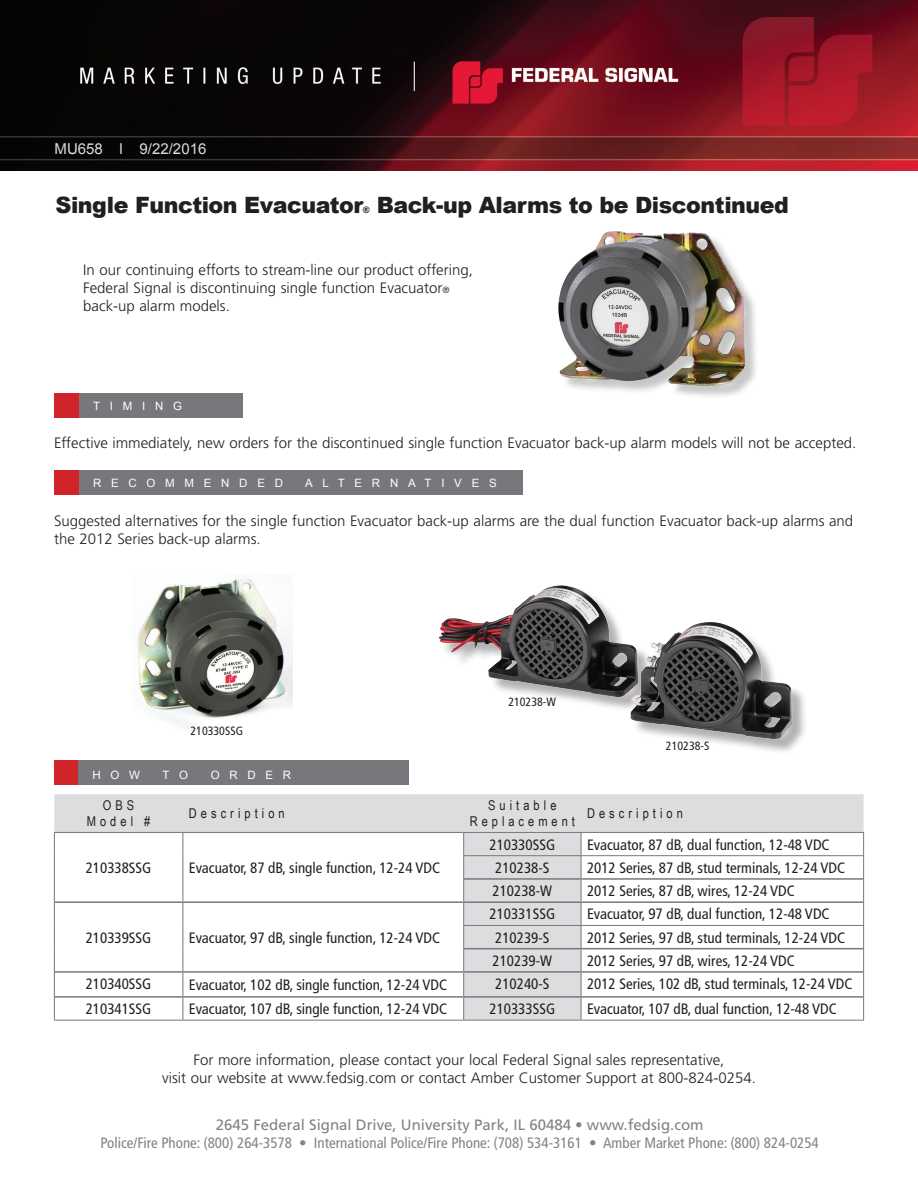
<style>
.page{position:relative;width:918px;height:1188px;background:#fff}
.page>*{position:absolute;margin:0;border:0;box-sizing:border-box;transform-origin:0 0}
.t1{font:900 22.5px "Arial";letter-spacing:-.02em;color:#231f20}
.t2{font:condensed 15px "Frutiger";color:#231f20}
.t3{font:300 15px/18px "Frutiger";color:#231f20}
.t4{font:condensed 15px "Frutiger";color:#808384}
.t5{font:15px "Frutiger";color:#808384}
.t6{font:15px "Arial";color:#dcdddf}
.t7{font:13.5px/16.2px "Arial Narrow";letter-spacing:.3em;color:#231f20;text-align:center}
.t8{font:condensed 12px "Frutiger";color:#231f20}
.t9{font:11.55px "Arial";letter-spacing:.85em;color:#fff}
.t10{font:900 9px "Arial";color:#231f20}
.s1{font-size:9px}
</style>
<div class="page">
<img style="left:438px;top:585px;width:363px;height:166px">
<img style="left:0;top:0;width:918px;height:171px">
<div style="left:54px;top:393px;width:26px;height:25px;background:#d1232a"></div>
<div style="left:54px;top:470px;width:26px;height:25px;background:#d1232a"></div>
<div style="left:79px;top:393px;width:164px;height:25px;background:#76787b"></div>
<div style="left:79px;top:470px;width:444px;height:25px;background:#76787b"></div>
<hr style="left:54px;top:1020px;width:129px;height:1px;background:#76787b">
<hr style="left:183px;top:1020px;width:281px;height:1px;background:#76787b">
<hr style="left:464px;top:1020px;width:117px;height:1px;background:#76787b">
<hr style="left:581px;top:1020px;width:283px;height:1px;background:#76787b">
<svg style="left:54px;top:795px;width:810px;height:225px"></svg>
<hr style="left:54px;top:794px;width:129px;height:1px;background:#e6e7e9">
<hr style="left:183px;top:794px;width:281px;height:1px;background:#e6e7e9">
<hr style="left:464px;top:794px;width:117px;height:1px;background:#e6e7e9">
<hr style="left:581px;top:794px;width:283px;height:1px;background:#e6e7e9">
<div style="left:54px;top:760px;width:26px;height:25px;background:#d1232a"></div>
<div style="left:79px;top:760px;width:330px;height:25px;background:#76787b"></div>
<div style="left:560px;top:233px;width:199px;height:166px;background:#231f20;opacity:.25"></div>
<img style="left:558px;top:231px;width:187px;height:155px">
<img style="left:137px;top:578px;width:156px;height:153px">
<p class="t6" style="left:55px;top:139px;width:153px">MU658 l 9/22/2016</p>
<h1 class="t1" style="left:55px;top:188px;width:309px">Single Function Evacuator</h1>
<p class="t10" style="left:363px;top:203px;width:9px">®</p>
<h1 class="t1" style="left:377px;top:188px;width:414px">Back-up Alarms to be Discontinued</h1>
<p class="t3" style="left:83px;top:261px;width:391px">In our continuing efforts to stream-line our product offering,<br>Federal Signal is discontinuing single function Evacuator<span class="s1">® </span>back-up alarm models.</p>
<p class="t9" style="left:93px;top:398px;width:90px">TIMING</p>
<p class="t3" style="left:54px;top:434px;width:804px">Effective immediately, new orders for the discontinued single function Evacuator back-up alarm models will not be accepted.</p>
<p class="t9" style="left:93px;top:475px;width:191px">RECOMMENDED</p>
<p class="t9" style="left:305px;top:475px;width:193px">ALTERNATIVES</p>
<p class="t3" style="left:54px;top:512px;width:801px">Suggested alternatives for the single function Evacuator back-up alarms are the dual function Evacuator back-up alarms and the 2012 Series back-up alarms.</p>
<p class="t8" style="left:191px;top:724px;width:54px">210330SSG</p>
<p class="t9" style="left:93px;top:768px;width:49px">HOW</p>
<p class="t9" style="left:163px;top:768px;width:27px">T O</p>
<p class="t9" style="left:211px;top:768px;width:82px">ORDER</p>
<p class="t8" style="left:508px;top:695px;width:49px">210238-W</p>
<p class="t8" style="left:666px;top:739px;width:45px">210238-S</p>
<p class="t7" style="left:87px;top:797px;width:65px">OBS<br>Model #</p>
<p class="t7" style="left:189px;top:805px;width:97px">Description</p>
<p class="t7" style="left:470px;top:797px;width:107px">Suitable<br>Replacement</p>
<p class="t7" style="left:587px;top:805px;width:97px">Description</p>
<p class="t2" style="left:86px;top:859px;width:67px">210338SSG</p>
<p class="t2" style="left:189px;top:859px;width:253px">Evacuator, 87 dB, single function, 12-24 VDC</p>
<p class="t2" style="left:490px;top:836px;width:67px">210330SSG</p>
<p class="t2" style="left:587px;top:836px;width:244px">Evacuator, 87 dB, dual function, 12-48 VDC</p>
<p class="t2" style="left:495px;top:859px;width:56px">210238-S</p>
<p class="t2" style="left:587px;top:859px;width:260px">2012 Series, 87 dB, stud terminals, 12-24 VDC</p>
<p class="t2" style="left:493px;top:882px;width:61px">210238-W</p>
<p class="t2" style="left:587px;top:882px;width:209px">2012 Series, 87 dB, wires, 12-24 VDC</p>
<p class="t2" style="left:86px;top:929px;width:67px">210339SSG</p>
<p class="t2" style="left:189px;top:929px;width:253px">Evacuator, 97 dB, single function, 12-24 VDC</p>
<p class="t2" style="left:490px;top:906px;width:67px">210331SSG</p>
<p class="t2" style="left:587px;top:906px;width:244px">Evacuator, 97 dB, dual function, 12-48 VDC</p>
<p class="t2" style="left:495px;top:929px;width:56px">210239-S</p>
<p class="t2" style="left:587px;top:929px;width:260px">2012 Series, 97 dB, stud terminals, 12-24 VDC</p>
<p class="t2" style="left:493px;top:952px;width:61px">210239-W</p>
<p class="t2" style="left:587px;top:952px;width:209px">2012 Series, 97 dB, wires, 12-24 VDC</p>
<p class="t2" style="left:86px;top:975px;width:67px">210340SSG</p>
<p class="t2" style="left:189px;top:976px;width:260px">Evacuator, 102 dB, single function, 12-24 VDC</p>
<p class="t2" style="left:495px;top:975px;width:56px">210240-S</p>
<p class="t2" style="left:587px;top:975px;width:267px">2012 Series, 102 dB, stud terminals, 12-24 VDC</p>
<p class="t2" style="left:86px;top:1000px;width:67px">210341SSG</p>
<p class="t2" style="left:189px;top:1000px;width:260px">Evacuator, 107 dB, single function, 12-24 VDC</p>
<p class="t2" style="left:490px;top:1000px;width:67px">210333SSG</p>
<p class="t2" style="left:587px;top:1000px;width:251px">Evacuator, 107 dB, dual function, 12-48 VDC</p>
<p class="t3" style="left:162px;top:1051px;width:595px;text-align:center">For more information, please contact your local Federal Signal sales representative,<br>visit our website at www.fedsig.com or contact Amber Customer Support at 800-824-0254.</p>
<p class="t5" style="left:216px;top:1116px;width:489px">2645 Federal Signal Drive, University Park, IL 60484 • www.fedsig.com</p>
<p class="t4" style="left:101px;top:1134px;width:720px">Police/Fire Phone: (800) 264-3578 • International Police/Fire Phone: (708) 534-3161 • Amber Market Phone: (800) 824-0254</p>
</div>
